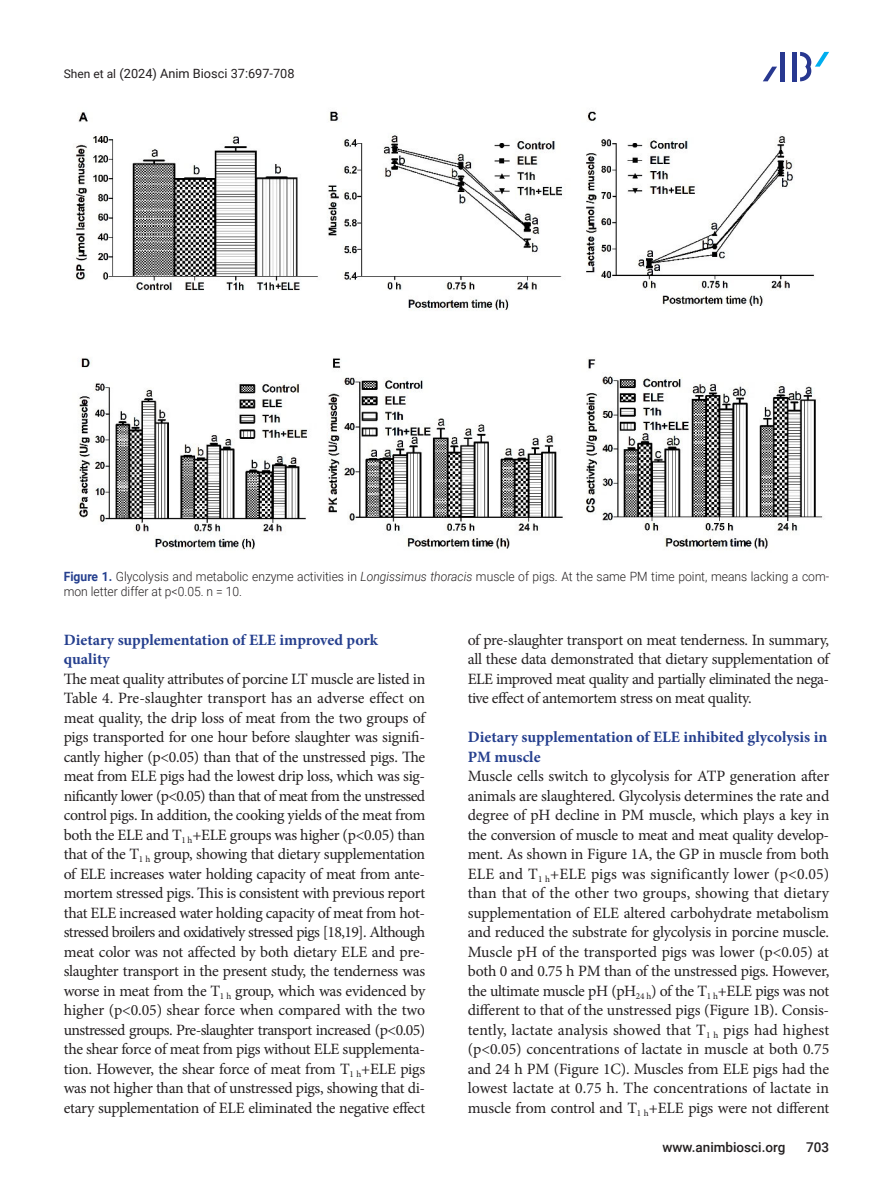
<style>
.page{position:relative;width:893px;height:1191px;background:#fff}
.page>*{position:absolute;margin:0;border:0;box-sizing:border-box;transform-origin:0 0}
.t1{font:19.5px "Times New Roman";color:#000}
.본문{font:15.75px/19.5px "Minion Pro";letter-spacing:-.02em;color:#231f20;text-align:justify}
.중제목{font:700 15.75px/19.5px "Minion Pro";color:#253f8e}
.t2{font:500 13.5px "Roboto";color:#231f20}
.표_그림__제목{font:300 12.75px/15px "Roboto";color:#231f20;scale:.95 1}
.t3{font:12.75px "Roboto";color:#231f20}
.s1{font-size:12px}
.s2{font-weight:700;color:#253f8e}
.s3{font-style:italic}
</style>
<div class="page">
<div style="left:792px;top:52px;width:5px;height:29px;background:#283890"></div>
<hr style="left:781px;top:52px;width:4px;height:29px;background:#283890">
<svg style="left:763px;top:67px;width:14px;height:14px"></svg>
<svg style="left:800px;top:52px;width:29px;height:29px"></svg>
<img style="left:74px;top:111px;width:749px;height:439px">
<p class="t1" style="left:52px;top:52px;width:446px">means lacking a common letter differ at p &lt; 0.05. n = 10.</p>
<p class="t3" style="left:64px;top:65px;width:232px"><span class="s1">Shen et al</span> (2024) Anim Biosci 37:697-708</p>
<p class="표_그림__제목" style="left:64px;top:568px;width:807px"><span class="s2">Figure 1.</span> Glycolysis and metabolic enzyme activities in <span class="s3">Longissimus thoracis</span> muscle of pigs. At the same PM time point, means lacking a com&shy;mon letter differ at p&lt;0.05. n = 10.</p>
<p class="중제목" style="left:64px;top:629px;width:316px">Dietary supplementation of ELE improved pork quality</p>
<p class="본문" style="left:64px;top:669px;width:363px;text-align:left">The meat quality attributes of porcine LT muscle are listed in Table 4. Pre-slaughter transport has an adverse effect on meat quality, the drip loss of meat from the two groups of pigs transported for one hour before slaughter was signifi&shy;cantly higher (p&lt;0.05) than that of the unstressed pigs. The meat from ELE pigs had the lowest drip loss, which was sig&shy;nificantly lower (p&lt;0.05) than that of meat from the unstressed control pigs. In addition, the cooking yields of the meat from both the ELE and T<sub>1</sub> <sub>h</sub>+ELE groups was higher (p&lt;0.05) than that of the T<sub>1</sub> <sub>h</sub> group, showing that dietary supplementation of ELE increases water holding capacity of meat from ante&shy;mortem stressed pigs. This is consistent with previous report that ELE increased water holding capacity of meat from hot&shy;stressed broilers and oxidatively stressed pigs [18,19]. Although meat color was not affected by both dietary ELE and pre&shy;slaughter transport in the present study, the tenderness was worse in meat from the T<sub>1</sub> <sub>h</sub> group, which was evidenced by higher (p&lt;0.05) shear force when compared with the two unstressed groups. Pre-slaughter transport increased (p&lt;0.05) the shear force of meat from pigs without ELE supplementa&shy;tion. However, the shear force of meat from T<sub>1</sub> <sub>h</sub>+ELE pigs was not higher than that of unstressed pigs, showing that di&shy;etary supplementation of ELE eliminated the negative effect</p>
<p class="본문" style="left:468px;top:630px;width:363px">of pre-slaughter transport on meat tenderness. In summary, all these data demonstrated that dietary supplementation of ELE improved meat quality and partially eliminated the nega&shy;tive effect of antemortem stress on meat quality.</p>
<p class="중제목" style="left:468px;top:727px;width:361px">Dietary supplementation of ELE inhibited glycolysis in<br>PM muscle</p>
<p class="본문" style="left:468px;top:766px;width:363px">Muscle cells switch to glycolysis for ATP generation after animals are slaughtered. Glycolysis determines the rate and degree of pH decline in PM muscle, which plays a key in the conversion of muscle to meat and meat quality develop&shy;ment. As shown in Figure 1A, the GP in muscle from both ELE and T<sub>1</sub> <sub>h</sub>+ELE pigs was significantly lower (p&lt;0.05) than that of the other two groups, showing that dietary supplementation of ELE altered carbohydrate metabolism and reduced the substrate for glycolysis in porcine muscle.<br>Muscle pH of the transported pigs was lower (p&lt;0.05) at both 0 and 0.75 h PM than of the unstressed pigs. However, the ultimate muscle pH (pH<sub>24</sub> <sub>h</sub>) of the T<sub>1</sub> <sub>h</sub>+ELE pigs was not different to that of the unstressed pigs (Figure 1B). Consis&shy;tently, lactate analysis showed that T<sub>1</sub> <sub>h</sub> pigs had highest (p&lt;0.05) concentrations of lactate in muscle at both 0.75 and 24 h PM (Figure 1C). Muscles from ELE pigs had the lowest lactate at 0.75 h. The concentrations of lactate in muscle from control and T<sub>1</sub> <sub>h</sub>+ELE pigs were not different</p>
<p class="t2" style="left:662px;top:1137px;width:125px">www.animbiosci.org</p>
<p class="t2" style="left:806px;top:1137px;width:25px">703</p>
</div>
